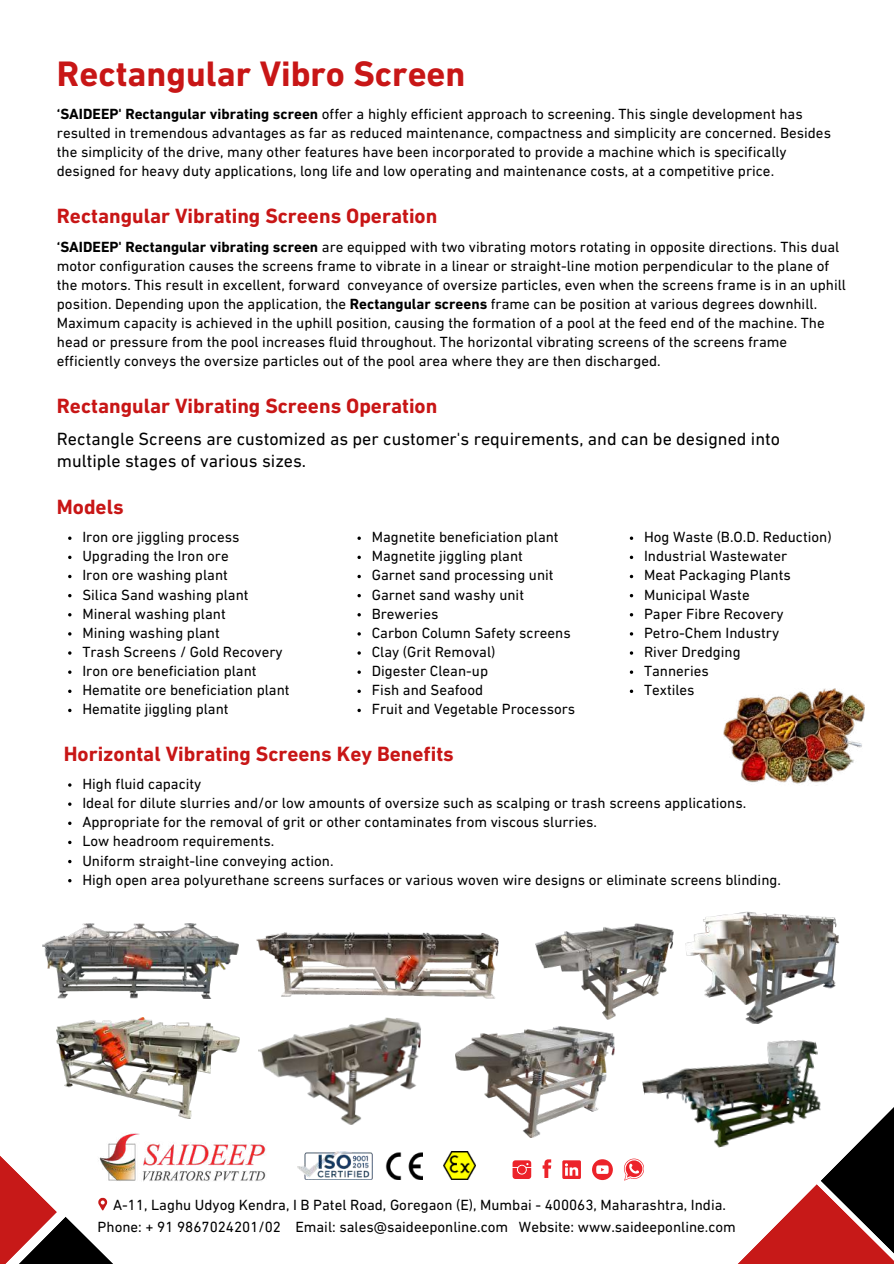
<style>
.page{position:relative;width:894px;height:1264px;background:#fff}
.page>*{position:absolute;margin:0;border:0;box-sizing:border-box;transform-origin:0 0}
.t1{font:700 36px "DIN Next LT Pro";color:#c81616}
.t2{font:700 21px "DIN Next LT Pro";color:#c81616}
.t3{font:18px/22.5px "DIN Next LT Pro";color:#000}
.t4{font:15px/19.2px "DIN Next LT Pro";color:#000}
.s1{font-weight:700}
</style>
<div class="page">
<svg style="left:0;top:783px;width:893px;height:480px"></svg>
<img style="left:98px;top:1132px;width:168px;height:49px">
<svg style="left:357px;top:536px;width:4px;height:4px"></svg>
<svg style="left:357px;top:555px;width:4px;height:4px"></svg>
<svg style="left:357px;top:575px;width:4px;height:3px"></svg>
<svg style="left:357px;top:594px;width:4px;height:3px"></svg>
<svg style="left:357px;top:613px;width:4px;height:3px"></svg>
<svg style="left:357px;top:632px;width:4px;height:3px"></svg>
<svg style="left:357px;top:670px;width:4px;height:4px"></svg>
<svg style="left:357px;top:689px;width:4px;height:4px"></svg>
<svg style="left:357px;top:708px;width:4px;height:4px"></svg>
<svg style="left:629px;top:536px;width:4px;height:4px"></svg>
<svg style="left:629px;top:555px;width:4px;height:4px"></svg>
<svg style="left:629px;top:670px;width:4px;height:4px"></svg>
<svg style="left:629px;top:689px;width:4px;height:4px"></svg>
<img style="left:245px;top:920px;width:256px;height:82px">
<img style="left:43px;top:923px;width:196px;height:75px">
<img style="left:636px;top:1024px;width:194px;height:134px">
<img style="left:254px;top:1010px;width:167px;height:118px">
<img style="left:723px;top:688px;width:141px;height:117px">
<img style="left:520px;top:901px;width:150px;height:123px">
<img style="left:670px;top:890px;width:194px;height:146px">
<img style="left:57px;top:1017px;width:182px;height:101px">
<img style="left:455px;top:1026px;width:159px;height:111px">
<svg style="left:68px;top:536px;width:3px;height:4px"></svg>
<svg style="left:68px;top:670px;width:3px;height:4px"></svg>
<h1 class="t1" style="left:57px;top:59px;width:410px">Rectangular Vibro Screen</h1>
<p class="t4" style="left:57px;top:105px;width:775px"><span class="s1">‘SAIDEEP' Rectangular vibrating screen</span> offer a highly efficient approach to screening. This single development has resulted in tremendous advantages as far as reduced maintenance, compactness and simplicity are concerned. Besides the simplicity of the drive, many other features have been incorporated to provide a machine which is specifically designed for heavy duty applications, long life and low operating and maintenance costs, at a competitive price.</p>
<h2 class="t2" style="left:57px;top:207px;width:382px">Rectangular Vibrating Screens Operation</h2>
<p class="t4" style="left:57px;top:238px;width:790px"><span class="s1">‘SAIDEEP' Rectangular vibrating screen</span> are equipped with two vibrating motors rotating in opposite directions. This dual motor configuration causes the screens frame to vibrate in a linear or straight-line motion perpendicular to the plane of the motors. This result in excellent, forward conveyance of oversize particles, even when the screens frame is in an uphill position. Depending upon the application, the <span class="s1">Rectangular screens</span> frame can be position at various degrees downhill.<br>Maximum capacity is achieved in the uphill position, causing the formation of a pool at the feed end of the machine. The head or pressure from the pool increases fluid throughout. The horizontal vibrating screens of the screens frame efficiently conveys the oversize particles out of the pool area where they are then discharged.</p>
<h2 class="t2" style="left:57px;top:397px;width:382px">Rectangular Vibrating Screens Operation</h2>
<p class="t3" style="left:57px;top:429px;width:724px">Rectangle Screens are customized as per customer's requirements, and can be designed into multiple stages of various sizes.</p>
<h2 class="t2" style="left:57px;top:498px;width:68px">Models</h2>
<p class="t4" style="left:82px;top:529px;width:209px">Iron ore jiggling process<br>Upgrading the Iron ore<br>Iron ore washing plant<br>Silica Sand washing plant<br>Mineral washing plant<br>Mining washing plant<br>Trash Screens / Gold Recovery<br>Iron ore beneficiation plant<br>Hematite ore beneficiation plant<br>Hematite jiggling plant</p>
<p class="t4" style="left:371px;top:529px;width:205px">Magnetite beneficiation plant<br>Magnetite jiggling plant<br>Garnet sand processing unit<br>Garnet sand washy unit<br>Breweries<br>Carbon Column Safety screens<br>Clay (Grit Removal)<br>Digester Clean-up<br>Fish and Seafood<br>Fruit and Vegetable Processors</p>
<p class="t4" style="left:644px;top:529px;width:189px">Hog Waste (B.O.D. Reduction)<br>Industrial Wastewater<br>Meat Packaging Plants<br>Municipal Waste<br>Paper Fibre Recovery<br>Petro-Chem Industry<br>River Dredging<br>Tanneries<br>Textiles</p>
<h2 class="t2" style="left:64px;top:745px;width:391px">Horizontal Vibrating Screens Key Benefits</h2>
<p class="t4" style="left:82px;top:775px;width:700px">High fluid capacity<br>Ideal for dilute slurries and/or low amounts of oversize such as scalping or trash screens applications.<br>Appropriate for the removal of grit or other contaminates from viscous slurries.<br>Low headroom requirements.<br>Uniform straight-line conveying action.<br>High open area polyurethane screens surfaces or various woven wire designs or eliminate screens blinding.</p>
<p class="t4" style="left:98px;top:1194px;width:639px;line-height:21.9px;text-align:center">A-11, Laghu Udyog Kendra, I B Patel Road, Goregaon (E), Mumbai - 400063, Maharashtra, India.<br>Phone: + 91 9867024201/02 Email: sales@saideeponline.com Website: www.saideeponline.com</p>
</div>
